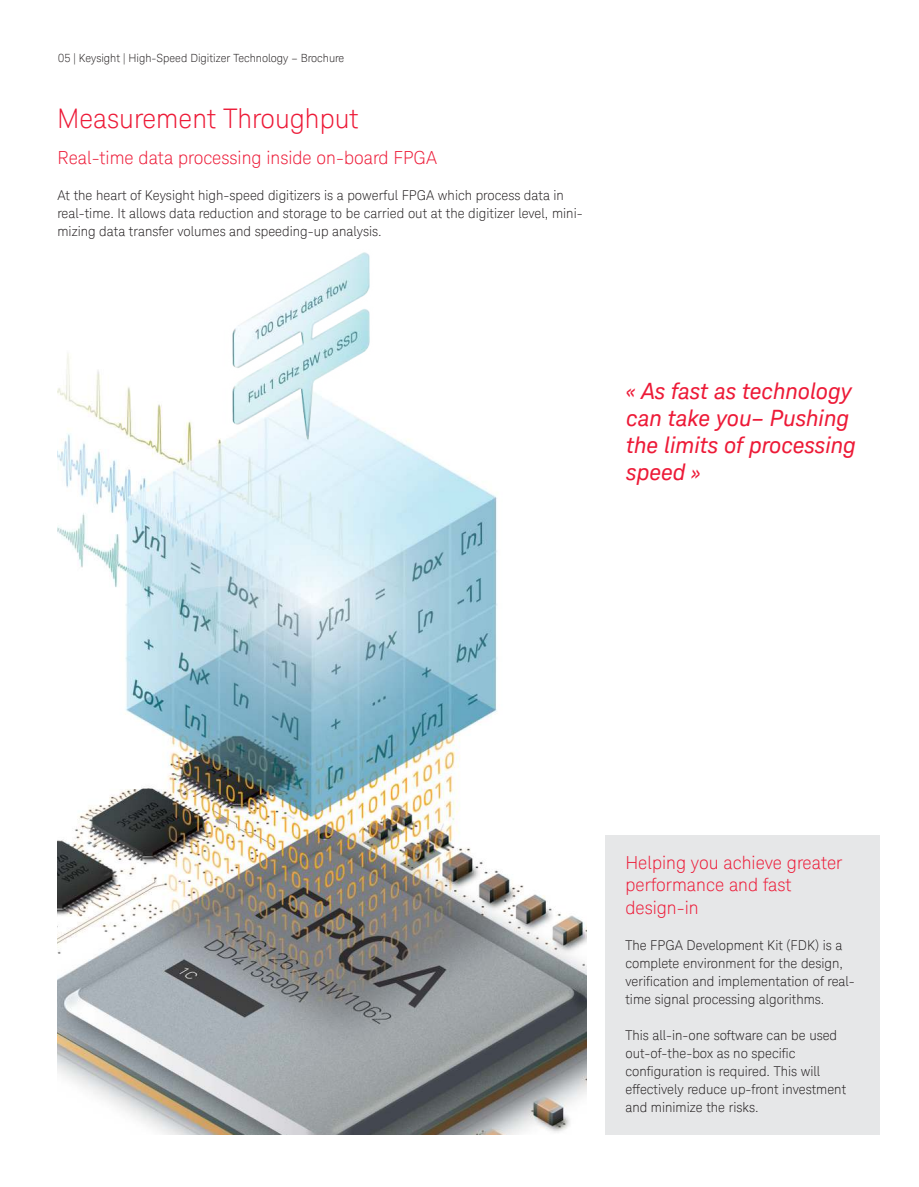
<style>
.page{position:relative;width:919px;height:1187px;background:#fff}
.page>*{position:absolute;margin:0;border:0;box-sizing:border-box;transform-origin:0 0}
.t1{font:300 27px "Keysight Sans";color:#ed1a37}
.t2{font:italic 22.5px/27px "Keysight Sans";color:#ed1a37}
.t3{font:300 18px/22.5px "Keysight Sans";color:#ed1a37}
.t4{font:300 13.5px/18px "Keysight Sans";color:#231f20}
.t5{font:300 11.25px "Keysight Sans";color:#231f20}
</style>
<div class="page">
<img style="left:58px;top:353px;width:528px;height:781px">
<img style="left:156px;top:252px;width:282px;height:225px">
<div style="left:605px;top:835px;width:274px;height:299px;background:#e6e7e8"></div>
<p class="t5" style="left:58px;top:52px;width:287px">05 | Keysight | High-Speed Digitizer Technology – Brochure</p>
<h1 class="t1" style="left:57px;top:108px;width:303px">Measurement Throughput</h1>
<h3 class="t3" style="left:57px;top:147px;width:381px">Real-time data processing inside on-board FPGA</h3>
<p class="t4" style="left:57px;top:187px;width:526px">At the heart of Keysight high-speed digitizers is a powerful FPGA which process data in real-time. It allows data reduction and storage to be carried out at the digitizer level, mini&shy;mizing data transfer volumes and speeding-up analysis.</p>
<h2 class="t2" style="left:626px;top:380px;width:231px">« As fast as technology can take you– Pushing the limits of processing speed »</h2>
<h3 class="t3" style="left:625px;top:852px;width:218px">Helping you achieve greater performance and fast design-in</h3>
<p class="t4" style="left:625px;top:935px;width:231px">The FPGA Development Kit (FDK) is a complete environment for the design, veriication and implementation of real&shy;time signal processing algorithms.</p>
<p class="t4" style="left:625px;top:1027px;width:222px">This all-in-one software can be used out-of-the-box as no speciic coniguration is required. This will effectively reduce up-front investment and minimize the risks.</p>
</div>
